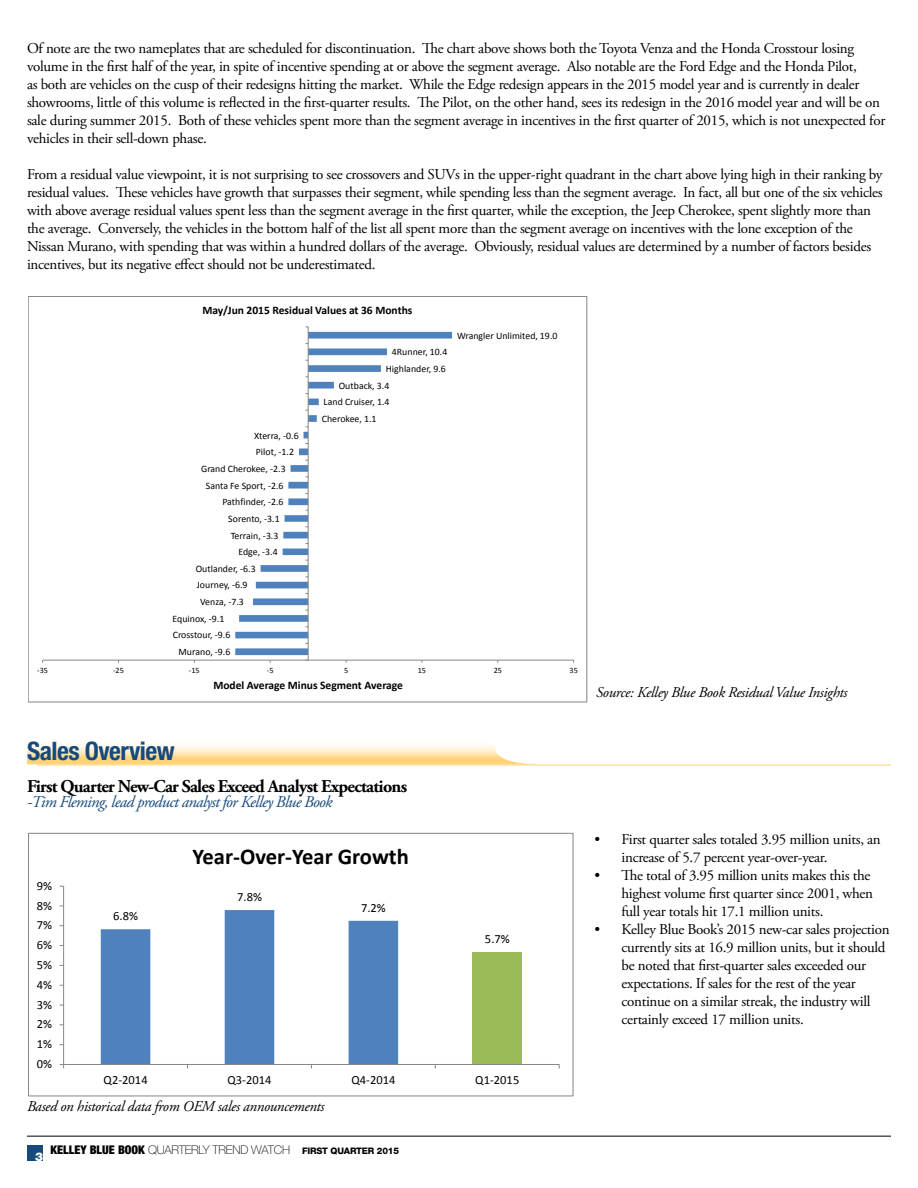
<style>
.page{position:relative;width:918px;height:1188px;background:#fff}
.page>*{position:absolute;margin:0;border:0;box-sizing:border-box;transform-origin:0 0}
.t1{font:700 condensed 25.5px "Helvetica Neue LT Std";letter-spacing:-.02em;color:#174a7c}
.t2{font:700 22.65px "Calibri";color:#000}
.t3{font:700 18px "Adobe Garamond Pro";letter-spacing:-.04em;color:#000}
.t4{font:italic 16.5px "Adobe Garamond Pro";letter-spacing:-.04em;color:#174a7c}
.t5{font:15px/18px "Adobe Garamond Pro";letter-spacing:-.02em;color:#000}
.t6{font:italic 15px "Adobe Garamond Pro";letter-spacing:-.02em;color:#000}
.t7{font:12.45px "Calibri";color:#000}
.t8{font:100 12px "Helvetica Neue LT Std";letter-spacing:-.02em;color:#000}
.t9{font:900 12px "Helvetica Neue LT Std";color:#fff}
.t10{font:700 11.55px "Calibri";color:#000}
.t11{font:9.9px/16.6px "Calibri";color:#000}
.t12{font:8.1px "Calibri";color:#000}
.s1{font-weight:900;font-stretch:condensed}
.s2{font-weight:800;font-size:9px}
</style>
<div class="page">
<hr style="left:27px;top:1136px;width:864px;height:1px;background:#000">
<div style="left:27px;top:1145px;width:16px;height:16px;background:#174a7c"></div>
<svg style="left:235px;top:332px;width:217px;height:323px"></svg>
<hr style="left:43px;top:660px;width:531px;height:1px;background:#868686">
<hr style="left:308px;top:327px;width:1px;height:333px;background:#868686">
<svg style="left:27px;top:745px;width:505px;height:19px;background:#ffe5b0"></svg>
<hr style="left:37px;top:765px;width:854px;height:1px;background:#ffd478">
<div style="left:473px;top:952px;width:49px;height:113px;background:#9bbb59"></div>
<svg style="left:101px;top:910px;width:297px;height:154px"></svg>
<hr style="left:63px;top:886px;width:1px;height:178px;background:#868686">
<hr style="left:64px;top:1064px;width:495px;height:1px;background:#868686">
<div style="left:28px;top:833px;width:545px;height:263px;border:1px solid #868686"></div>
<p class="t5" style="left:27px;top:40px;width:860px">Of note are the two nameplates that are scheduled for discontinuation. The chart above shows both the Toyota Venza and the Honda Crosstour losing volume in the first half of the year, in spite of incentive spending at or above the segment average. Also notable are the Ford Edge and the Honda Pilot,<br>as both are vehicles on the cusp of their redesigns hitting the market. While the Edge redesign appears in the 2015 model year and is currently in dealer showrooms, little of this volume is reflected in the first-quarter results. The Pilot, on the other hand, sees its redesign in the 2016 model year and will be on sale during summer 2015. Both of these vehicles spent more than the segment average in incentives in the first quarter of 2015, which is not unexpected for vehicles in their sell-down phase.</p>
<p class="t5" style="left:27px;top:166px;width:857px">From a residual value viewpoint, it is not surprising to see crossovers and SUVs in the upper-right quadrant in the chart above lying high in their ranking by residual values. These vehicles have growth that surpasses their segment, while spending less than the segment average. In fact, all but one of the six vehicles with above average residual values spent less than the segment average in the first quarter, while the exception, the Jeep Cherokee, spent slightly more than the average. Conversely, the vehicles in the bottom half of the list all spent more than the segment average on incentives with the lone exception of the Nissan Murano, with spending that was within a hundred dollars of the average. Obviously, residual values are determined by a number of factors besides incentives, but its negative effect should not be underestimated.</p>
<p class="t10" style="left:202px;top:302px;width:212px">May/Jun 2015 Residual Values at 36 Months</p>
<p class="t11" style="left:254px;top:427px;width:46px">Xterra, -0.6</p>
<p class="t11" style="left:256px;top:444px;width:40px">Pilot, -1.2</p>
<p class="t11" style="left:201px;top:460px;width:86px">Grand Cherokee, -2.3</p>
<p class="t11" style="left:206px;top:477px;width:79px">Santa Fe Sport, -2.6</p>
<p class="t11" style="left:222px;top:494px;width:63px">Pathfinder, -2.6</p>
<p class="t11" style="left:228px;top:510px;width:53px">Sorento, -3.1</p>
<p class="t11" style="left:231px;top:527px;width:49px">Terrain, -3.3</p>
<p class="t11" style="left:238px;top:544px;width:41px">Edge, -3.4</p>
<p class="t11" style="left:196px;top:560px;width:61px">Outlander, -6.3</p>
<p class="t11" style="left:197px;top:576px;width:52px">Journey, -6.9</p>
<p class="t11" style="left:172px;top:594px;width:73px;text-indent:28px">Venza, -7.3<br>Equinox, -9.1<br>Crosstour, -9.6</p>
<p class="t11" style="left:179px;top:644px;width:53px">Murano, -9.6</p>
<p class="t11" style="left:392px;top:344px;width:57px">4Runner, 10.4</p>
<p class="t11" style="left:386px;top:360px;width:62px">Highlander, 9.6</p>
<p class="t11" style="left:339px;top:377px;width:52px">Outback, 3.4</p>
<p class="t11" style="left:324px;top:394px;width:67px">Land Cruiser, 1.4</p>
<p class="t11" style="left:322px;top:410px;width:56px">Cherokee, 1.1</p>
<p class="t11" style="left:457px;top:327px;width:102px">Wrangler Unlimited, 19.0</p>
<p class="t12" style="left:37px;top:665px;width:12px">-35</p>
<p class="t12" style="left:113px;top:665px;width:12px">-25</p>
<p class="t12" style="left:189px;top:665px;width:12px">-15</p>
<p class="t12" style="left:267px;top:665px;width:8px">-5</p>
<p class="t12" style="left:344px;top:665px;width:6px">5</p>
<p class="t12" style="left:418px;top:665px;width:10px">15</p>
<p class="t12" style="left:494px;top:665px;width:10px">25</p>
<p class="t12" style="left:570px;top:665px;width:10px">35</p>
<p class="t10" style="left:213px;top:678px;width:191px">Model Average Minus Segment Average</p>
<h1 class="t1" style="left:27px;top:736px;width:149px">Sales Overview</h1>
<p class="t3" style="left:27px;top:776px;width:382px">First Quarter New-Car Sales Exceed Analyst Expectations</p>
<p class="t4" style="left:27px;top:792px;width:307px">-Tim Fleming, lead product analyst for Kelley Blue Book</p>
<p class="t7" style="left:37px;top:878px;width:17px">9%</p>
<p class="t7" style="left:37px;top:898px;width:17px">8%</p>
<p class="t7" style="left:37px;top:917px;width:17px">7%</p>
<p class="t7" style="left:37px;top:937px;width:17px">6%</p>
<p class="t7" style="left:37px;top:957px;width:17px">5%</p>
<p class="t7" style="left:37px;top:977px;width:17px">4%</p>
<p class="t7" style="left:37px;top:997px;width:17px">3%</p>
<p class="t7" style="left:37px;top:1016px;width:17px">2%</p>
<p class="t7" style="left:37px;top:1036px;width:17px">1%</p>
<p class="t7" style="left:37px;top:1056px;width:17px">0%</p>
<h2 class="t2" style="left:193px;top:842px;width:218px">Year-Over-Year Growth</h2>
<p class="t7" style="left:113px;top:908px;width:26px">6.8%</p>
<p class="t7" style="left:237px;top:889px;width:26px">7.8%</p>
<p class="t7" style="left:361px;top:900px;width:26px">7.2%</p>
<p class="t7" style="left:485px;top:931px;width:26px">5.7%</p>
<p class="t7" style="left:104px;top:1072px;width:46px">Q2-2014</p>
<p class="t7" style="left:228px;top:1072px;width:46px">Q3-2014</p>
<p class="t7" style="left:351px;top:1072px;width:46px">Q4-2014</p>
<p class="t7" style="left:475px;top:1072px;width:46px">Q1-2015</p>
<p class="t6" style="left:27px;top:1098px;width:299px">Based on historical data from OEM sales announcements</p>
<p class="t9" style="left:35px;top:1150px;width:10px">3</p>
<p class="t8" style="left:51px;top:1143px;width:350px"><span class="s1">KELLEY BLUE BOOK</span> QUARTERLY TREND WATCH <span class="s2">FIRST QUARTER 2015</span></p>
<p class="t6" style="left:596px;top:683px;width:253px">Source: Kelley Blue Book Residual Value Insights</p>
<p class="t5" style="left:622px;top:831px;width:261px;text-indent:-27px">• First quarter sales totaled 3.95 million units, an increase of 5.7 percent year-over-year.</p>
<p class="t5" style="left:622px;top:867px;width:253px;text-indent:-27px">• The total of 3.95 million units makes this the highest volume first quarter since 2001, when full year totals hit 17.1 million units.</p>
<p class="t5" style="left:622px;top:921px;width:270px;text-indent:-27px">• Kelley Blue Book’s 2015 new-car sales projection currently sits at 16.9 million units, but it should be noted that first-quarter sales exceeded our expectations. If sales for the rest of the year continue on a similar streak, the industry will certainly exceed 17 million units.</p>
</div>
